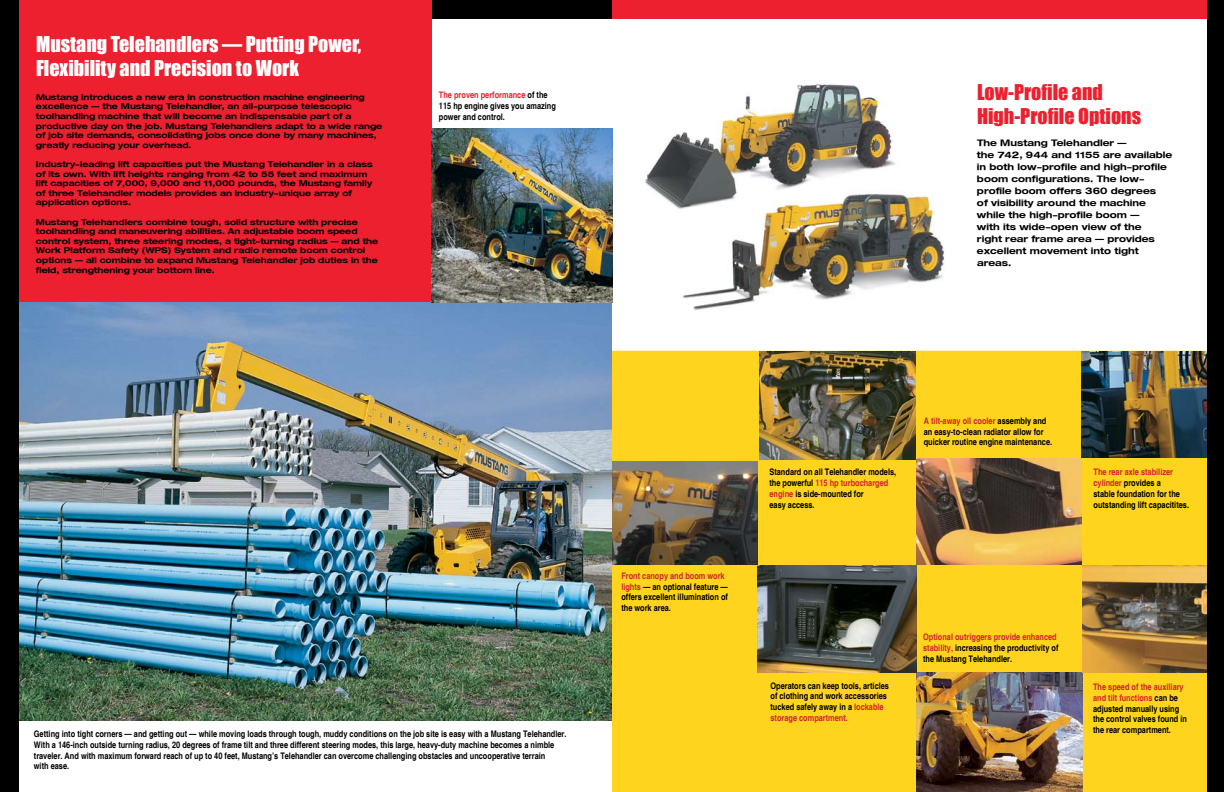
<style>
.page{position:relative;width:1224px;height:792px;background:#fff}
.page>*{position:absolute;margin:0;border:0;box-sizing:border-box;transform-origin:0 0}
.t1{font:20px/24px "Impact";color:#fff}
.t2{font:20px/24px "Impact";color:#ec202f}
.t3{font:700 condensed 9px/10.8px "Helvetica";color:#000}
.t4{font:700 expanded 9px/12px "Helvetica Neue LT";color:#000}
.t5{font:700 expanded 8px/9.6px "Helvetica Neue LT";color:#000}
.s1{color:#ec202f}
.s2{color:#d2232a}
</style>
<div class="page">
<div style="left:431px;top:0;width:181px;height:19px;background:#000"></div>
<div style="left:17px;top:0;width:415px;height:305px;background:#ec202f"></div>
<div style="left:0;top:0;width:19px;height:792px;background:#000"></div>
<img style="left:19px;top:302px;width:593px;height:418px">
<img style="left:431px;top:128px;width:181px;height:174px">
<div style="left:612px;top:351px;width:595px;height:441px;background:#fed41f"></div>
<div style="left:612px;top:0;width:612px;height:18px;background:#ec202f"></div>
<img style="left:916px;top:458px;width:166px;height:107px">
<img style="left:916px;top:672px;width:167px;height:120px">
<img style="left:612px;top:461px;width:145px;height:103px">
<img style="left:757px;top:566px;width:159px;height:107px">
<img style="left:1082px;top:565px;width:125px;height:108px">
<img style="left:1082px;top:352px;width:125px;height:106px">
<img style="left:644px;top:84px;width:302px;height:226px">
<img style="left:759px;top:351px;width:157px;height:108px">
<div style="left:1207px;top:0;width:17px;height:792px;background:#000"></div>
<h1 class="t1" style="left:36px;top:31px;width:327px">Mustang Telehandlers — Putting Power,<br>Flexibility and Precision to Work</h1>
<p class="t5" style="left:36px;top:92px;width:348px">Mustang introduces a new era in construction machine engineering excellence — the Mustang Telehandler, an all-purpose telescopic toolhandling machine that will become an indispensable part of a productive day on the job. Mustang Telehandlers adapt to a wide range of job site demands, consolidating jobs once done by many machines, greatly reducing your overhead.</p>
<p class="t5" style="left:36px;top:159px;width:338px">Industry-leading lift capacities put the Mustang Telehandler in a class of its own. With lift heights ranging from 42 to 55 feet and maximum lift capacities of 7,000, 9,000 and 11,000 pounds, the Mustang family of three Telehandler models provides an industry-unique array of application options.</p>
<p class="t5" style="left:36px;top:217px;width:344px">Mustang Telehandlers combine tough, solid structure with precise toolhandling and maneuvering abilities. An adjustable boom speed control system, three steering modes, a tight-turning radius — and the Work Platform Safety (WPS) System and radio remote boom control options — all combine to expand Mustang Telehandler job duties in the field, strengthening your bottom line.</p>
<p class="t3" style="left:439px;top:90px;width:118px"><span class="s1">The proven performance</span> of the<br>115 hp engine gives you amazing power and control.</p>
<h1 class="t2" style="left:977px;top:79px;width:166px">Low-Profile and<br>High-Profile Options</h1>
<p class="t4" style="left:977px;top:137px;width:197px">The Mustang Telehandler —<br>the 742, 944 and 1155 are available in both low-profile and high-profile boom configurations. The low&shy;profile boom offers 360 degrees<br>of visibility around the machine while the high-profile boom —<br>with its wide-open view of the<br>right rear frame area — provides excellent movement into tight areas.</p>
<p class="t3" style="left:34px;top:728px;width:534px">Getting into tight corners — and getting out — while moving loads through tough, muddy conditions on the job site is easy with a Mustang Telehandler.<br>With a 146-inch outside turning radius, 20 degrees of frame tilt and three different steering modes, this large, heavy-duty machine becomes a nimble traveler. And with maximum forward reach of up to 40 feet, Mustang’s Telehandler can overcome challenging obstacles and uncooperative terrain<br>with ease.</p>
<p class="t3" style="left:621px;top:570px;width:108px"><span class="s2">Front canopy and boom work lights</span> — an optional feature — offers excellent illumination of the work area.</p>
<p class="t3" style="left:770px;top:467px;width:128px">Standard on all Telehandler models, the powerful <span class="s2">115 hp turbocharged engine</span> is side-mounted for<br>easy access.</p>
<p class="t3" style="left:924px;top:415px;width:130px"><span class="s2">A tilt-away oil cooler</span> assembly and an easy-to-clean radiator allow for quicker routine engine maintenance.</p>
<p class="t3" style="left:1094px;top:467px;width:97px"><span class="s2">The rear axle stabilizer cylinder</span> provides a<br>stable foundation for the outstanding lift capacitites.</p>
<p class="t3" style="left:770px;top:680px;width:120px">Operators can keep tools, articles of clothing and work accessories tucked safely away in a <span class="s2">lockable storage compartment.</span></p>
<p class="t3" style="left:923px;top:632px;width:137px"><span class="s2">Optional outriggers provide enhanced stability,</span> increasing the productivity of the Mustang Telehandler.</p>
<p class="t3" style="left:1093px;top:681px;width:95px"><span class="s2">The speed of the auxiliary and tilt functions</span> can be adjusted manually using the control valves found in the rear compartment.</p>
</div>
